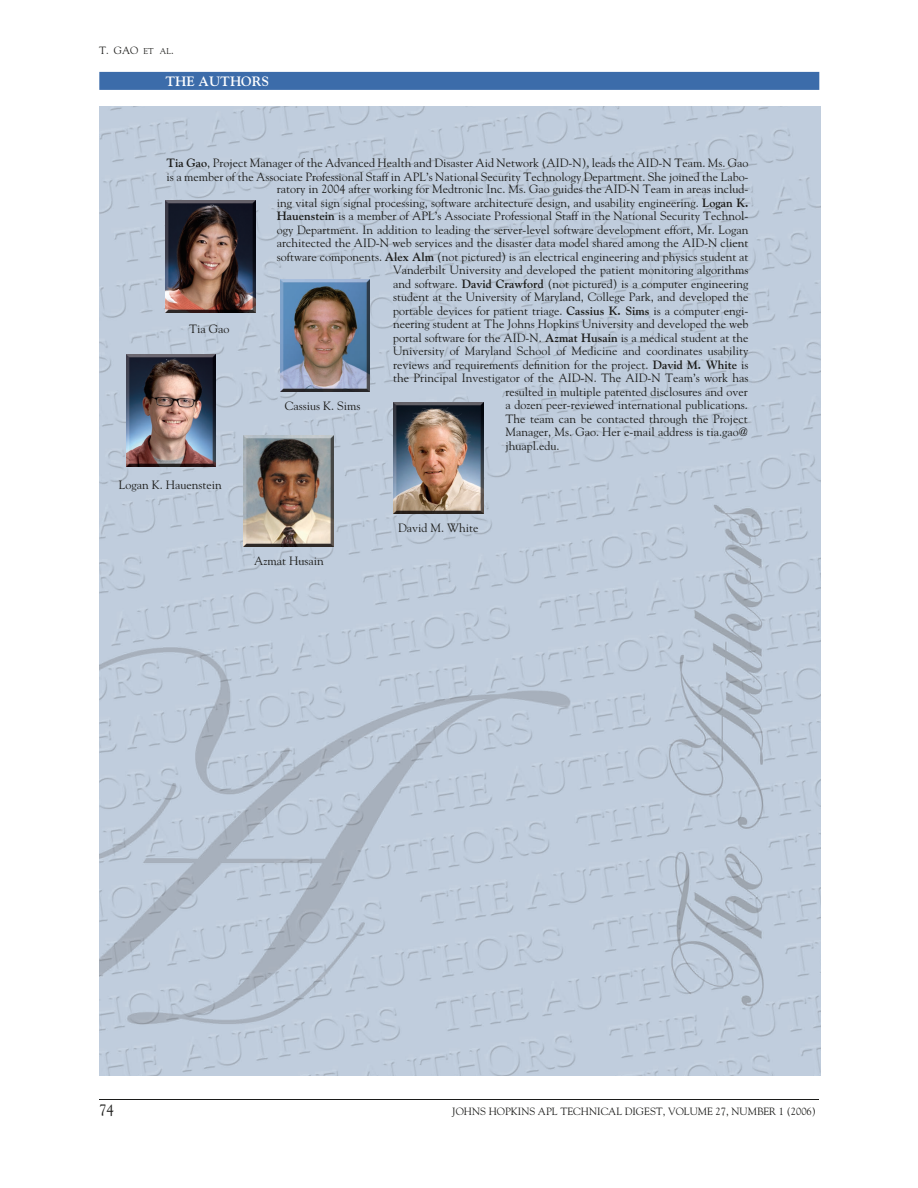
<style>
.page{position:relative;width:918px;height:1188px;background:#fff}
.page>*{position:absolute;margin:0;border:0;box-sizing:border-box;transform-origin:0 0}
.t1{font:15px "Hopkins Goudy";color:#1c1c1a}
.t2{font:700 13.5px "Hopkins Goudy";color:#fff}
.t3{font:12px/13.5px "Hopkins Goudy";color:#1c1c1a;text-align:right}
.t4{font:10.5px "Hopkins Goudy";color:#1c1c1a}
.s1{font-size:8.4px}
.s2{font-weight:700}
</style>
<div class="page">
<hr style="left:99px;top:1099px;width:720px;height:1px;background:#1c1c1a">
<img style="left:100px;top:107px;width:721px;height:969px">
<img style="left:281px;top:280px;width:89px;height:111px">
<img style="left:394px;top:402px;width:89px;height:112px">
<img style="left:126px;top:355px;width:89px;height:111px">
<img style="left:166px;top:201px;width:89px;height:111px">
<div style="left:99px;top:72px;width:720px;height:18px;background:#3c6caa"></div>
<img style="left:244px;top:435px;width:89px;height:112px">
<p class="t4" style="left:99px;top:43px;width:76px">T. GAO <span class="s1">et al</span>.</p>
<p class="t2" style="left:166px;top:73px;width:105px">THE AUTHORS</p>
<p class="t3" style="left:167px;top:156px;width:584px"><span class="s2">Tia Gao</span>, Project Manager of the Advanced Health and Disaster Aid N etwork (AID-N), leads the AID-N Team. Ms. Gao is a member of the Associate Professional Staff in APL’s N ational Security Technology Department. She joined the Labo&shy;ratory in 2004 after working for Medtronic Inc. Ms. Gao guides the AID-N Team in areas includ-<br>ing vital sign signal processing, software architecture design, and usability engineering. <span class="s2">Logan K.<br>Hauenstein</span> is a member of APL’s Associate Professional Staff in the N ational Security Technol-<br>ogy Department. In addition to leading the server-level software development effort, Mr. Logan<br>architected the AID-N web services and the disaster data model shared among the AID-N client<br>software components. <span class="s2">Alex Alm</span> (not pictured) is an electrical engineering and physics student at<br>Vanderbilt University and developed the patient monitoring algorithms<br>and software. <span class="s2">David Crawford</span> (not pictured) is a computer engineering<br>student at the University of Maryland, College Park, and developed the<br>portable devices for patient triage. <span class="s2">Cassius K. Sims</span> is a computer engi-<br>neering student at The Johns Hopkins University and developed the web<br>portal software for the AID-N. <span class="s2">Azmat Husain</span> is a medical student at the<br>University of Maryland School of Medicine and coordinates usability<br>reviews and requirements definition for the project. <span class="s2">David M. White</span> is<br>the Principal Investigator of the AID-N. The AID-N Team’s work has</p>
<p class="t3" style="left:189px;top:322px;width:42px">Tia Gao</p>
<p class="t3" style="left:506px;top:385px;width:244px;text-align:justify">resulted in multiple patented disclosures and over a dozen peer-reviewed international publications.<br>The team can be contacted through the Project Manager, Ms. Gao. Her e-mail address is tia.gao@ jhuapl.edu.</p>
<p class="t3" style="left:285px;top:399px;width:77px">Cassius K. S ims</p>
<p class="t3" style="left:119px;top:478px;width:104px">Logan K. Hauenstein</p>
<p class="t3" style="left:254px;top:554px;width:71px">Azmat Husain</p>
<p class="t3" style="left:398px;top:521px;width:82px">David M . White</p>
<p class="t1" style="left:99px;top:1100px;width:16px">74</p>
<p class="t4" style="left:452px;top:1105px;width:365px">Johns Hopkins APL Technical Digest, Volume 27, Number 1 (2006)</p>
</div>
